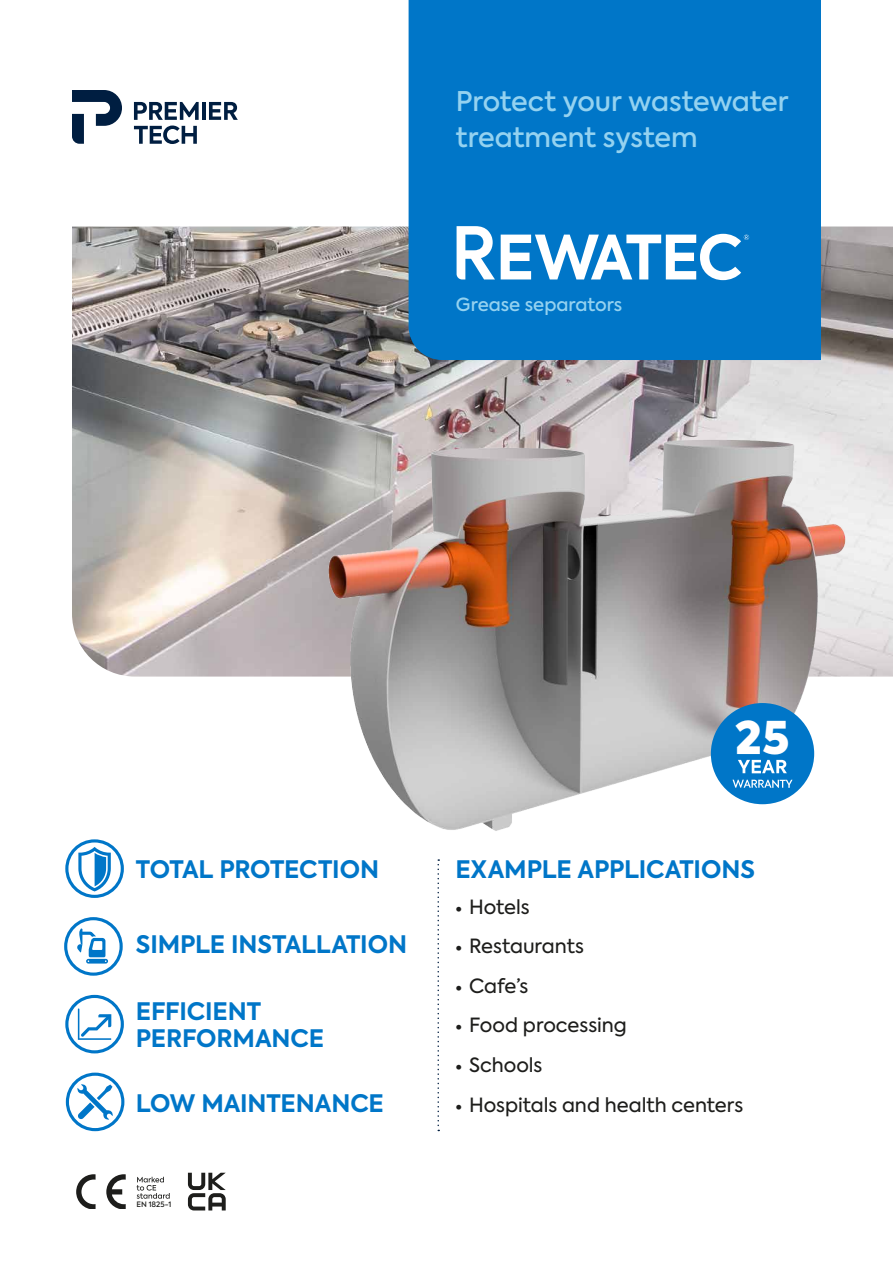
<style>
.page{position:relative;width:893px;height:1263px;background:#fff}
.page>*{position:absolute;margin:0;border:0;box-sizing:border-box;transform-origin:0 0}
.t1{font:900 44.85px "Axiforma";color:#fff}
.t2{font:500 27px/36px "Axiforma";letter-spacing:-.005em;color:#94d2f0}
.t3{font:700 24px/27px "Axiforma";letter-spacing:-.01em;color:#0076c8}
.t4{font:19.5px "Axiforma";letter-spacing:-.005em;color:#1d1d1b}
.t5{font:500 18px "Axiforma";color:#94d2f0}
.t6{font:500 7.35px "Axiforma";color:#1d1d1b}
.s1{font-family:"Helvetica Neue LT Std";font-weight:300;font-size:13.5px}
</style>
<div class="page">
<img style="left:72px;top:227px;width:821px;height:449px">
<img style="left:141px;top:368px;width:752px;height:493px">
<div style="left:711px;top:703px;width:103px;height:101px;background:#0076c8;border-radius:50%"></div>
<svg style="left:738px;top:760px;width:49px;height:13px"></svg>
<svg style="left:732px;top:780px;width:60px;height:8px"></svg>
<hr style="left:202px;top:102px;width:4px;height:18px;background:#001e41">
<svg style="left:209px;top:102px;width:29px;height:18px"></svg>
<svg style="left:134px;top:102px;width:65px;height:18px"></svg>
<svg style="left:72px;top:90px;width:50px;height:54px"></svg>
<svg style="left:134px;top:126px;width:63px;height:18px"></svg>
<div style="left:409px;top:0;width:412px;height:360px;background:#0076c8"></div>
<svg style="left:457px;top:226px;width:38px;height:53px"></svg>
<svg style="left:501px;top:234px;width:248px;height:46px"></svg>
<svg style="left:66px;top:1072px;width:58px;height:59px"></svg>
<svg style="left:64px;top:917px;width:59px;height:59px"></svg>
<svg style="left:65px;top:839px;width:59px;height:59px"></svg>
<svg style="left:65px;top:995px;width:59px;height:58px"></svg>
<svg style="left:137px;top:1177px;width:33px;height:22px"></svg>
<svg style="left:76px;top:1174px;width:20px;height:35px"></svg>
<svg style="left:106px;top:1174px;width:20px;height:35px"></svg>
<svg style="left:188px;top:1173px;width:38px;height:37px"></svg>
<svg style="left:437px;top:859px;width:2px;height:272px"></svg>
<p class="t2" style="left:456px;top:84px;width:334px">Protect your wastewater treatment system</p>
<p class="t5" style="left:456px;top:292px;width:168px">Grease separators</p>
<p class="t3" style="left:136px;top:856px;width:245px">TOTAL PROTECTION</p>
<p class="t3" style="left:136px;top:932px;width:273px">SIMPLE INSTALLATION</p>
<p class="t3" style="left:136px;top:998px;width:190px">EFFICIENT<br>PERFORMANCE</p>
<p class="t3" style="left:136px;top:1090px;width:249px">LOW MAINTENANCE</p>
<p class="t6" style="left:136px;top:1199px;width:36px">EN 1825-1</p>
<h1 class="t1" style="left:735px;top:705px;width:56px">25</h1>
<p class="t3" style="left:455px;top:856px;width:301px">EXAMPLE APPLICATIONS</p>
<p class="t4" style="left:455px;top:894px;width:76px"><span class="s1">•</span> Hotels</p>
<p class="t4" style="left:455px;top:934px;width:130px"><span class="s1">•</span> Restaurants</p>
<p class="t4" style="left:455px;top:973px;width:74px"><span class="s1">•</span> Cafe’s</p>
<p class="t4" style="left:455px;top:1013px;width:173px"><span class="s1">•</span> Food processing</p>
<p class="t4" style="left:455px;top:1052px;width:88px"><span class="s1">•</span> Schools</p>
<p class="t4" style="left:455px;top:1092px;width:289px"><span class="s1">•</span> Hospitals and health centers</p>
</div>
